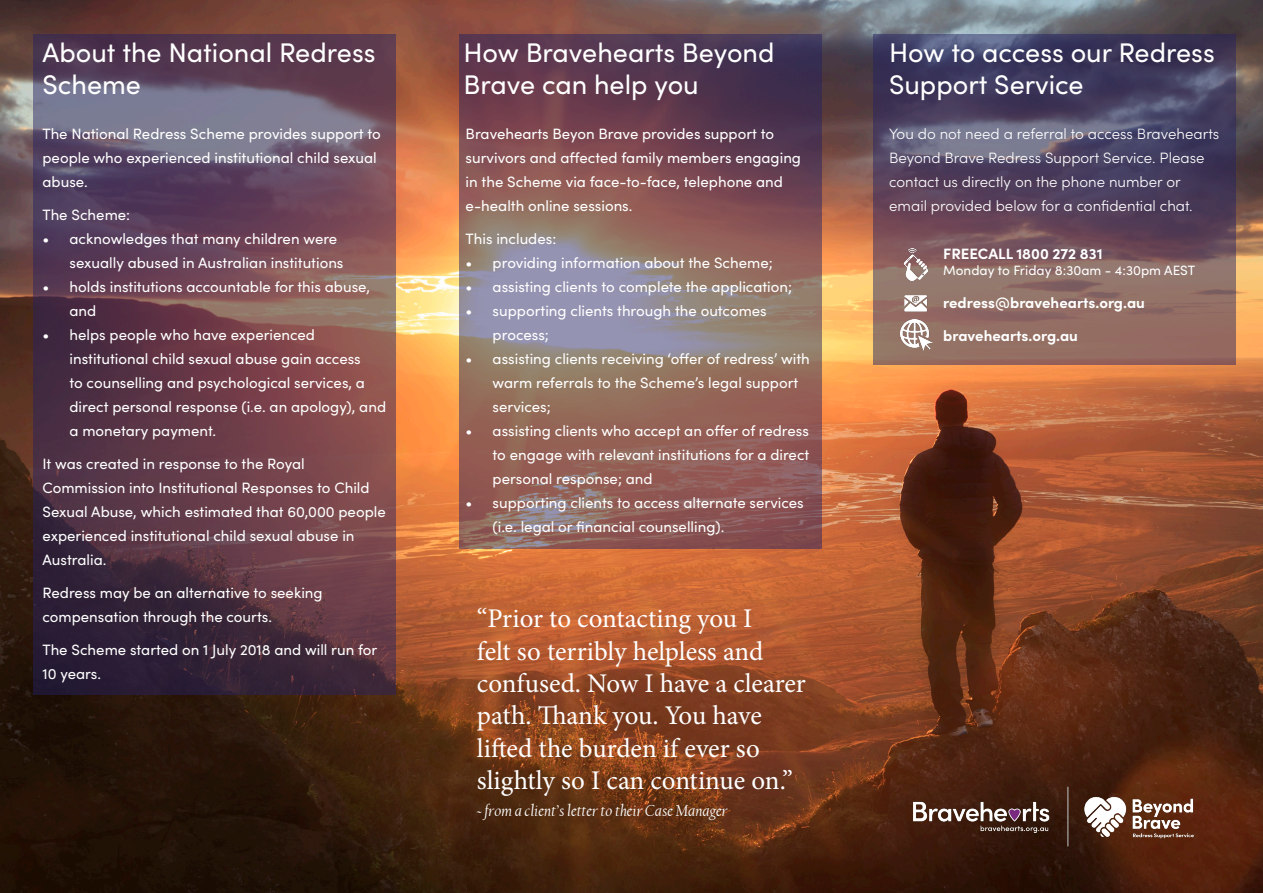
<style>
.page{position:relative;width:1263px;height:893px;background:#fff}
.page>*{position:absolute;margin:0;border:0;box-sizing:border-box;transform-origin:0 0}
.t1{font:27px/32.4px "Minion Pro";letter-spacing:-.005em;color:#fff}
.t2{font:27px/32.4px "Sofia Pro";color:#fff}
.t3{font:italic 16.5px "Californian FB";color:#fff}
.t4{font:15px/24px "Sofia Pro";color:#fff}
.t5{font:300 15px/24px "Sofia Pro";color:#fff}
.t6{font:700 15px "Sofia Pro";color:#fff}
.t7{font:13.5px "Sofia Pro";color:#fff}
</style>
<div class="page">
<img style="left:0;top:0;width:1263px;height:893px">
<svg style="left:34px;top:35px;width:362px;height:660px;background:#614151"></svg>
<svg style="left:459px;top:35px;width:362px;height:514px;background:#836062"></svg>
<svg style="left:874px;top:35px;width:362px;height:330px;background:#655162"></svg>
<img style="left:900px;top:249px;width:31px;height:32px">
<img style="left:900px;top:287px;width:32px;height:63px">
<img style="left:906px;top:772px;width:298px;height:88px">
<p class="t2" style="left:43px;top:35px;width:334px">About the National Redress<br>Scheme</p>
<p class="t2" style="left:463px;top:35px;width:313px">How Bravehearts Beyond<br>Brave can help you</p>
<p class="t4" style="left:466px;top:121px;width:337px">Bravehearts Beyon Brave provides support to survivors and affected family members engaging in the Scheme via face-to-face, telephone and e-health online sessions.</p>
<p class="t4" style="left:466px;top:226px;width:92px">This includes:</p>
<p class="t4" style="left:466px;top:250px;width:309px">• providing information about the Scheme;</p>
<p class="t4" style="left:466px;top:274px;width:328px">• assisting clients to complete the application;</p>
<p class="t4" style="left:493px;top:298px;width:276px;text-indent:-27px">• supporting clients through the outcomes process;</p>
<p class="t4" style="left:493px;top:346px;width:319px;text-indent:-27px">• assisting clients receiving ‘offer of redress’ with warm referrals to the Scheme’s legal support services;</p>
<p class="t4" style="left:493px;top:418px;width:318px;text-align:justify;text-indent:-27px">• assisting clients who accept an offer of redress to engage with relevant institutions for a direct personal response; and</p>
<p class="t4" style="left:493px;top:490px;width:313px;text-indent:-27px">• supporting clients to access alternate services (i.e. legal or financial counselling).</p>
<p class="t4" style="left:43px;top:121px;width:340px">The National Redress Scheme provides support to people who experienced institutional child sexual abuse.</p>
<p class="t4" style="left:43px;top:202px;width:89px">The Scheme:</p>
<p class="t4" style="left:70px;top:226px;width:275px;text-indent:-27px">• acknowledges that many children were sexually abused in Australian institutions</p>
<p class="t4" style="left:70px;top:274px;width:302px;text-indent:-27px">• holds institutions accountable for this abuse, and</p>
<p class="t4" style="left:70px;top:322px;width:318px;text-indent:-27px">• helps people who have experienced institutional child sexual abuse gain access<br>to counselling and psychological services, a direct personal response (i.e. an apology), and a monetary payment.</p>
<p class="t4" style="left:43px;top:451px;width:345px">It was created in response to the Royal Commission into Institutional Responses to Child Sexual Abuse, which estimated that 60,000 people experienced institutional child sexual abuse in Australia.</p>
<p class="t4" style="left:43px;top:580px;width:282px">Redress may be an alternative to seeking compensation through the courts.</p>
<p class="t4" style="left:43px;top:637px;width:336px">The Scheme started on 1 July 2018 and will run for<br>10 years.</p>
<p class="t1" style="left:477px;top:602px;width:330px">“Prior to contacting you I<br>felt so terribly helpless and confused. Now I have a clearer path. Thank you. You have lifted the burden if ever so slightly so I can continue on.”</p>
<p class="t3" style="left:477px;top:802px;width:252px">~ from a client’s letter to their Case Manager</p>
<p class="t2" style="left:889px;top:35px;width:327px">How to access our Redress<br>Support Service</p>
<p class="t5" style="left:889px;top:121px;width:331px">You do not need a referral to access Bravehearts Beyond Brave Redress Support Service. Please contact us directly on the phone number or email provided below for a confidential chat.</p>
<p class="t6" style="left:943px;top:242px;width:161px">FREECALL 1800 272 831</p>
<p class="t7" style="left:943px;top:261px;width:253px">Monday to Friday 8:30am - 4:30pm AEST</p>
<p class="t6" style="left:943px;top:291px;width:203px">redress@bravehearts.org.au</p>
<p class="t6" style="left:943px;top:324px;width:136px">bravehearts.org.au</p>
</div>
